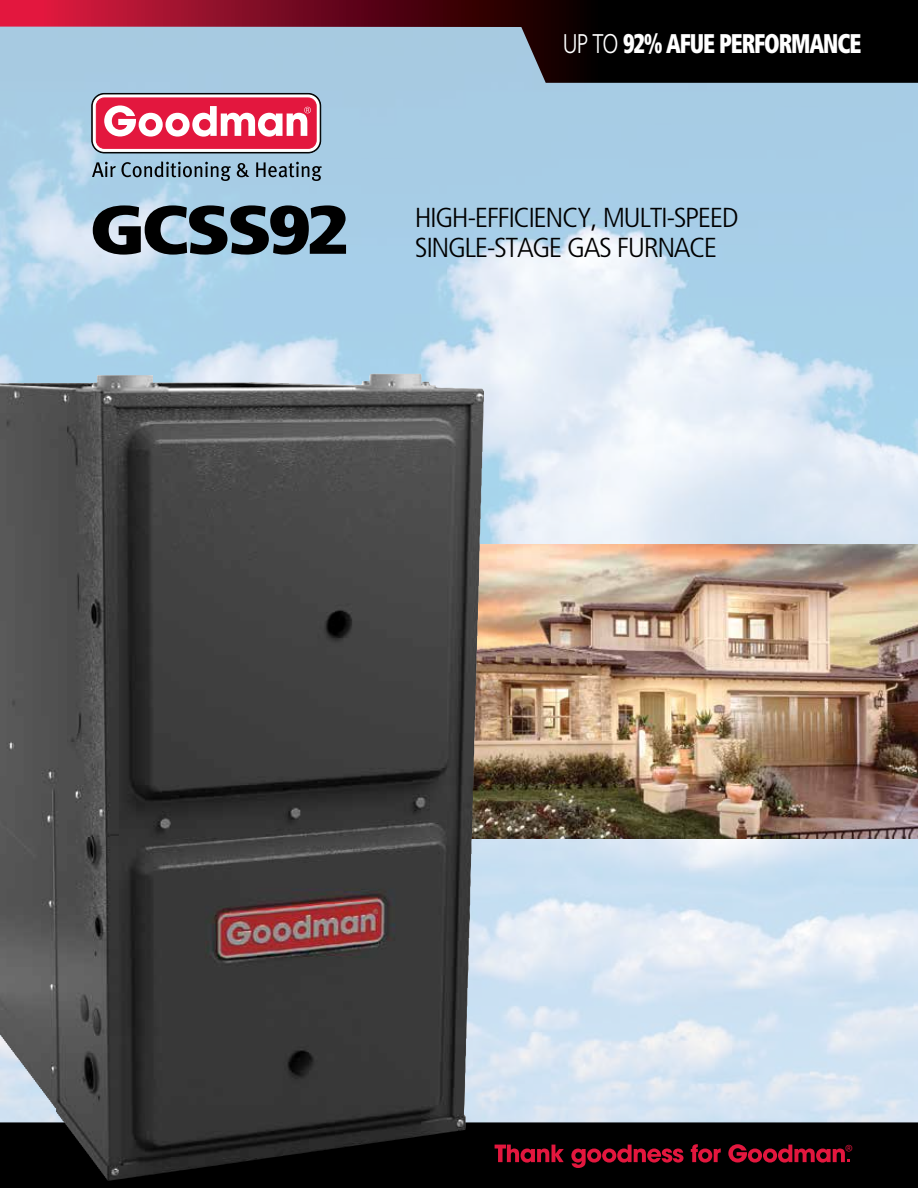
<style>
.page{position:relative;width:918px;height:1188px;background:#fff}
.page>*{position:absolute;margin:0;border:0;box-sizing:border-box;transform-origin:0 0}
.t1{font:900 condensed 68.1px "Frutiger";letter-spacing:-.05em;color:#000;scale:1.2 1}
.t2{font:300 condensed 27.45px "Frutiger";letter-spacing:-.05em;color:#000;scale:1.1 1}
.t3{font:900 condensed 27px "Frutiger";letter-spacing:-.05em;color:#fff;scale:.82 1}
.t4{font:15px "Myriad";color:#e3173e}
.s1{font-weight:300;font-stretch:normal}
</style>
<div class="page">
<img style="left:0;top:83px;width:918px;height:1039px">
<svg style="left:0;top:0;width:918px;height:83px;background:#5b515f"></svg>
<svg style="left:0;top:1122px;width:918px;height:66px;background:#060606"></svg>
<svg style="left:91px;top:93px;width:230px;height:60px"></svg>
<svg style="left:92px;top:161px;width:139px;height:20px;background:#819eb1"></svg>
<svg style="left:237px;top:163px;width:12px;height:14px"></svg>
<svg style="left:256px;top:162px;width:65px;height:19px"></svg>
<svg style="left:495px;top:1145px;width:69px;height:18px"></svg>
<svg style="left:571px;top:1145px;width:113px;height:23px;background:#590918"></svg>
<svg style="left:691px;top:1144px;width:30px;height:19px"></svg>
<svg style="left:728px;top:1144px;width:122px;height:19px;background:#670a1c"></svg>
<img style="left:447px;top:544px;width:471px;height:294px">
<img style="left:0;top:374px;width:370px;height:775px">
<h1 class="t1" style="left:89px;top:188px;width:218px">GCSS92</h1>
<p class="t3" style="left:563px;top:27px;width:366px"><span class="s1">UP TO</span> 92% AFUE PERFORMANCE</p>
<p class="t2" style="left:415px;top:202px;width:296px">HIGH-EFFICIENCY, MULTI-SPEED</p>
<p class="t2" style="left:415px;top:231px;width:276px">SINGLE-STAGE GAS FURNACE</p>
<p class="t4" style="left:845px;top:1143px;width:9px">®</p>
</div>
